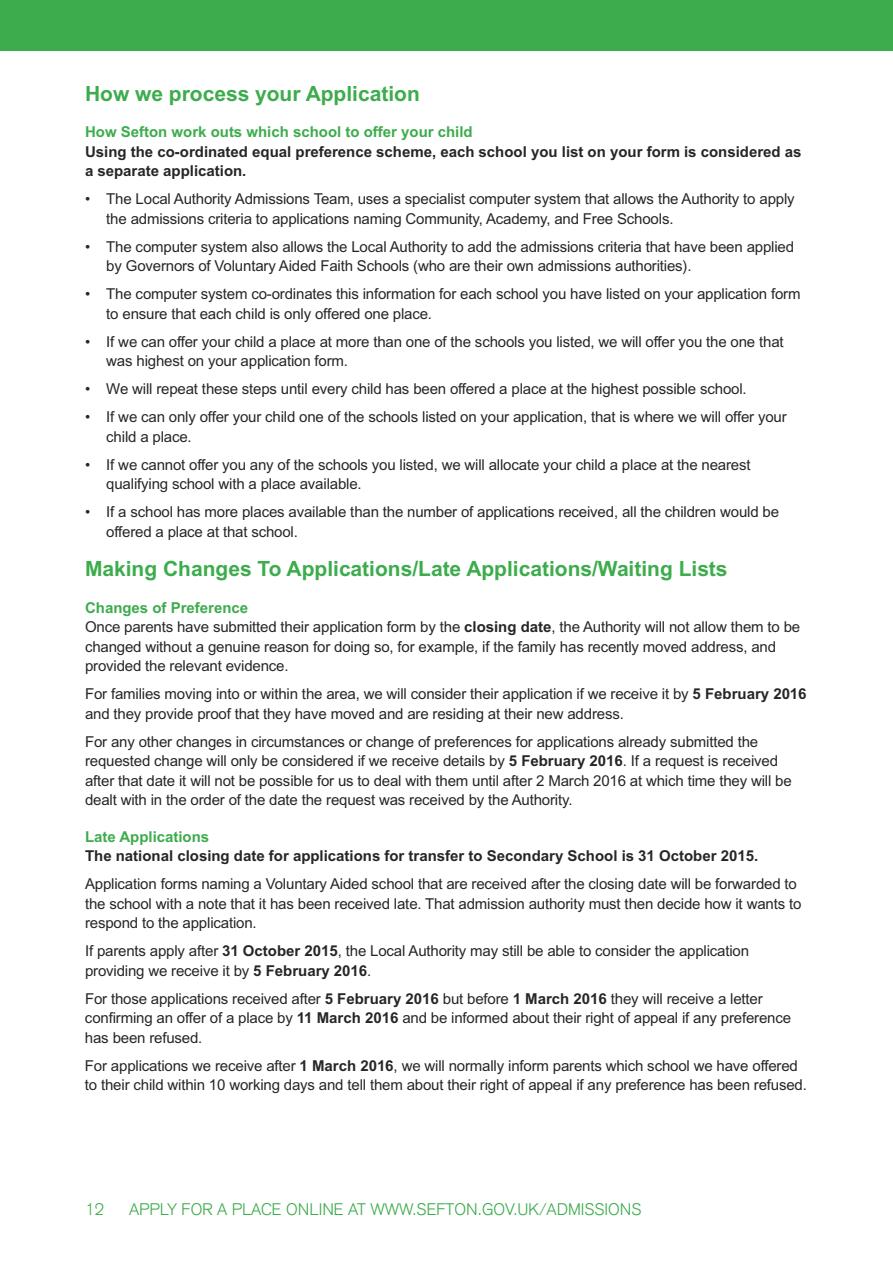
<style>
.page{position:relative;width:893px;height:1263px;background:#fff}
.page>*{position:absolute;margin:0;border:0;box-sizing:border-box;transform-origin:0 0}
.t1{font:700 21px "Arial CE";color:#3dac4d}
.t2{font:300 16.5px "Akzidenz Grotesk";color:#3dac4d}
.t3{font:15px/19.5px "Arial CE";letter-spacing:-.01em;color:#272627}
.t4{font:700 15px/19.5px "Arial CE";color:#272627}
.t5{font:700 15px "Arial CE";color:#3dac4d}
.s1{font-weight:700;color:#3dac4d}
.s2{font-weight:700}
</style>
<div class="page">
<div style="left:0;top:0;width:893px;height:51px;background:#3dac4d"></div>
<h1 class="t1" style="left:85px;top:85px;width:336px">How we process your Application</h1>
<p class="t5" style="left:85px;top:126px;width:389px">How Sefton work outs which school to offer your child</p>
<p class="t4" style="left:85px;top:143px;width:718px">Using the co-ordinated equal preference scheme, each school you list on your form is considered as a separate application.</p>
<p class="t3" style="left:106px;top:190px;width:690px;text-indent:-21px">• The Local Authority Admissions Team, uses a specialist computer system that allows the Authority to apply the admissions criteria to applications naming Community, Academy, and Free Schools.</p>
<p class="t3" style="left:106px;top:238px;width:689px;text-indent:-21px">• The computer system also allows the Local Authority to add the admissions criteria that have been applied by Governors of Voluntary Aided Faith Schools (who are their own admissions authorities).</p>
<p class="t3" style="left:106px;top:285px;width:696px;text-indent:-21px">• The computer system co-ordinates this information for each school you have listed on your application form to ensure that each child is only offered one place.</p>
<p class="t3" style="left:106px;top:333px;width:679px;text-indent:-21px">• If we can offer your child a place at more than one of the schools you listed, we will offer you the one that was highest on your application form.</p>
<p class="t3" style="left:85px;top:380px;width:663px">• We will repeat these steps until every child has been offered a place at the highest possible school.</p>
<p class="t3" style="left:106px;top:408px;width:682px;text-indent:-21px">• If we can only offer your child one of the schools listed on your application, that is where we will offer your child a place.</p>
<p class="t3" style="left:106px;top:456px;width:646px;text-indent:-21px">• If we cannot offer you any of the schools you listed, we will allocate your child a place at the nearest qualifying school with a place available.</p>
<p class="t3" style="left:106px;top:503px;width:674px;text-indent:-21px">• If a school has more places available than the number of applications received, all the children would be offered a place at that school.</p>
<h1 class="t1" style="left:85px;top:561px;width:644px">Making Changes To Applications/Late Applications/Waiting Lists</h1>
<p class="t3" style="left:85px;top:599px;width:717px"><span class="s1">Changes of Preference<br></span>Once parents have submitted their application form by the <span class="s2">closing date</span>, the Authority will not allow them to be changed without a genuine reason for doing so, for example, if the family has recently moved address, and provided the relevant evidence.</p>
<p class="t3" style="left:85px;top:685px;width:723px">For families moving into or within the area, we will consider their application if we receive it by <span class="s2">5 February 2016 </span>and they provide proof that they have moved and are residing at their new address.</p>
<p class="t3" style="left:85px;top:733px;width:708px">For any other changes in circumstances or change of preferences for applications already submitted the requested change will only be considered if we receive details by <span class="s2">5 February 2016</span>. If a request is received after that date it will not be possible for us to deal with them until after 2 March 2016 at which time they will be dealt with in the order of the date the request was received by the Authority.</p>
<p class="t5" style="left:85px;top:831px;width:126px">Late Applications</p>
<p class="t4" style="left:85px;top:847px;width:675px">The national closing date for applications for transfer to Secondary School is 31 October 2015.</p>
<p class="t3" style="left:85px;top:875px;width:718px">Application forms naming a Voluntary Aided school that are received after the closing date will be forwarded to the school with a note that it has been received late. That admission authority must then decide how it wants to respond to the application.</p>
<p class="t3" style="left:85px;top:942px;width:666px">If parents apply after <span class="s2">31 October 2015</span>, the Local Authority may still be able to consider the application providing we receive it by <span class="s2">5 February 2016</span>.</p>
<p class="t3" style="left:85px;top:990px;width:708px">For those applications received after <span class="s2">5 February 2016</span> but before <span class="s2">1 March 2016</span> they will receive a letter confirming an offer of a place by <span class="s2">11 March 2016</span> and be informed about their right of appeal if any preference has been refused.</p>
<p class="t3" style="left:85px;top:1057px;width:723px">For applications we receive after <span class="s2">1 March 2016</span>, we will normally inform parents which school we have offered to their child within 10 working days and tell them about their right of appeal if any preference has been refused.</p>
<p class="t2" style="left:86px;top:1203px;width:20px">12</p>
<p class="t2" style="left:129px;top:1203px;width:514px">APPLY FOR A PLACE ONLINE AT WWW.SEFTON.GOV.UK/ADMISSIONS</p>
</div>
